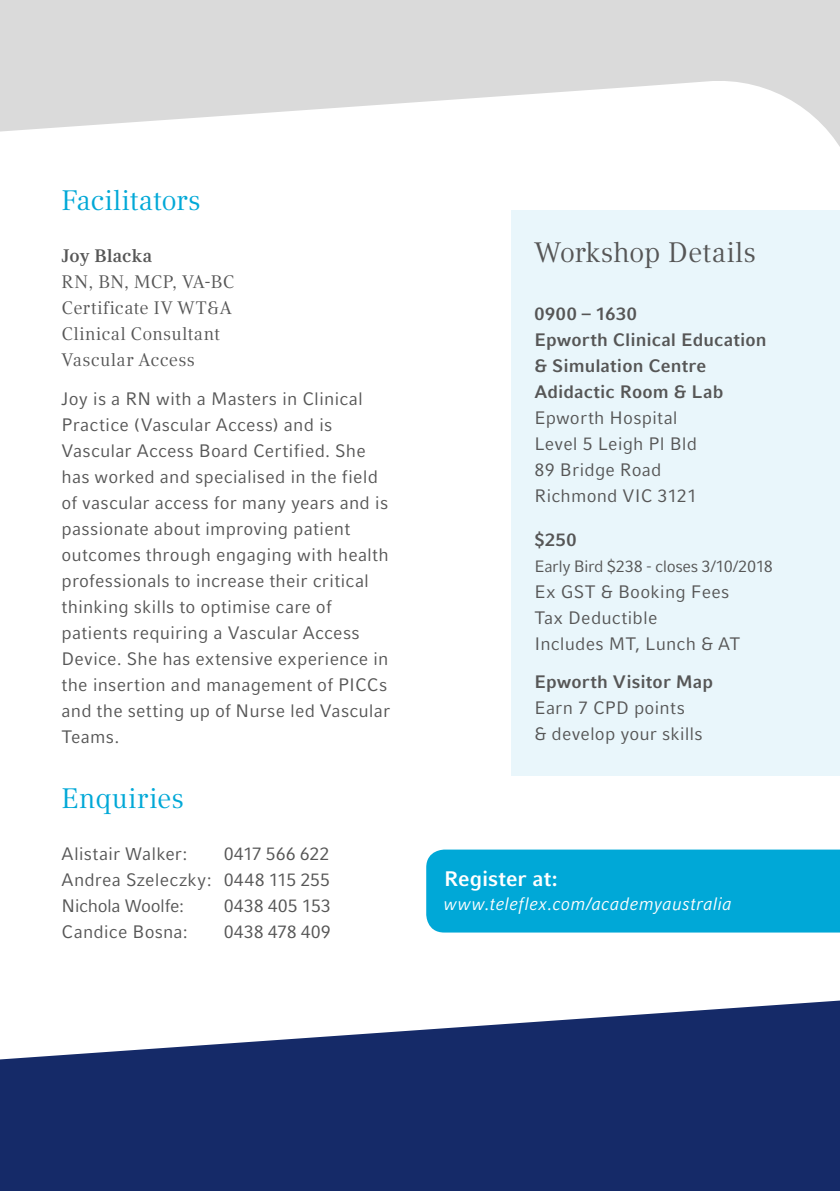
<style>
.page{position:relative;width:840px;height:1191px;background:#fff}
.page>*{position:absolute;margin:0;border:0;box-sizing:border-box;transform-origin:0 0}
.t1{font:28px "Compatil Text LT Pro";color:#565656}
.t2{font:28px "Compatil Text LT Pro";letter-spacing:-.01em;color:#00a8d7}
.t3{font:28px "Compatil Text LT Pro";letter-spacing:.01em;color:#00a8d7}
.t4{font:700 21px "Compatil Fact LT Pro";color:#fff}
.t5{font:18px/26px "Compatil Fact LT Pro";letter-spacing:.01em;color:#565656}
.t6{font:700 18px/26px "Compatil Fact LT Pro";letter-spacing:.005em;color:#565656}
.t7{font:18px/26px "Compatil Text LT Pro";letter-spacing:.02em;color:#565656}
.t8{font:italic 18px "Compatil Fact LT Pro";letter-spacing:.01em;color:#fff}
.t9{font:700 18px "Compatil Text LT Pro";color:#565656}
.t10{font:16.4px "Compatil Fact LT Pro";letter-spacing:-.03em;color:#565656}
</style>
<div class="page">
<svg style="left:0;top:0;width:839px;height:145px;fill:#dadada"></svg>
<svg style="left:0;top:1000px;width:839px;height:191px;fill:#152a68"></svg>
<div style="left:511px;top:210px;width:328px;height:566px;background:#e9f6fb"></div>
<div style="left:426px;top:849px;width:413px;height:83px;background:#00a8d7"></div>
<h1 class="t2" style="left:62px;top:184px;width:141px">Facilitators</h1>
<p class="t9" style="left:62px;top:245px;width:92px">Joy Blacka</p>
<p class="t7" style="left:62px;top:269px;width:174px">RN, BN, MCP, VA-BC<br>Certificate IV WT&amp;A<br>Clinical Consultant<br>Vascular Access</p>
<p class="t5" style="left:62px;top:385px;width:330px">Joy is a RN with a Masters in Clinical Practice (Vascular Access) and is Vascular Access Board Certified. She has worked and specialised in the field of vascular access for many years and is passionate about improving patient outcomes through engaging with health professionals to increase their critical thinking skills to optimise care of patients requiring a Vascular Access Device. She has extensive experience in the insertion and management of PICCs and the setting up of Nurse led Vascular Teams.</p>
<h1 class="t3" style="left:62px;top:782px;width:124px">Enquiries</h1>
<p class="t5" style="left:62px;top:841px;width:127px">Alistair Walker:</p>
<p class="t5" style="left:62px;top:841px;width:270px;text-align:justify;text-indent:162px">0417 566 622<br>Andrea Szeleczky: 0448 115 255<br>Nichola Woolfe:</p>
<p class="t5" style="left:224px;top:893px;width:108px">0438 405 153</p>
<p class="t5" style="left:62px;top:919px;width:128px">Candice Bosna:</p>
<p class="t5" style="left:224px;top:919px;width:109px">0438 478 409</p>
<h1 class="t1" style="left:534px;top:236px;width:223px">Workshop Details</h1>
<p class="t6" style="left:534px;top:301px;width:233px">0900 – 1630<br>Epworth Clinical Education &amp; Simulation Centre<br>Adidactic Room &amp; Lab</p>
<p class="t5" style="left:534px;top:405px;width:164px">Epworth Hospital<br>Level 5 Leigh Pl Bld<br>89 Bridge Road<br>Richmond VIC 3121</p>
<p class="t6" style="left:534px;top:526px;width:44px">$250</p>
<p class="t10" style="left:534px;top:556px;width:240px">Early Bird $238 - closes 3/10/2018</p>
<p class="t5" style="left:534px;top:578px;width:207px">Ex GST &amp; Booking Fees<br>Tax Deductible<br>Includes MT, Lunch &amp; AT</p>
<p class="t6" style="left:534px;top:668px;width:180px">Epworth Visitor Map</p>
<p class="t5" style="left:534px;top:694px;width:170px">Earn 7 CPD points<br>&amp; develop your skills</p>
<p class="t4" style="left:444px;top:866px;width:115px">Register at:</p>
<p class="t8" style="left:444px;top:893px;width:289px">www.teleflex.com/academyaustralia</p>
</div>
